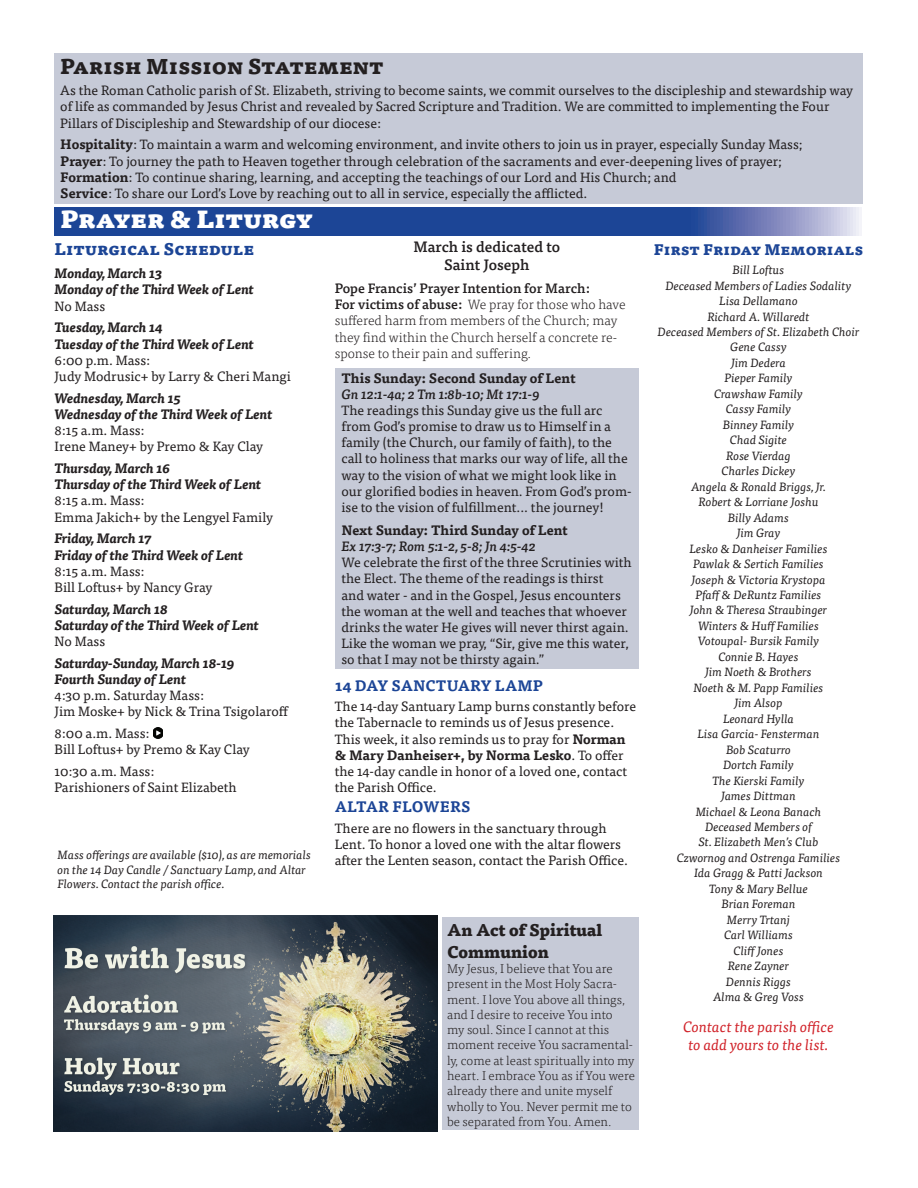
<style>
.page{position:relative;width:918px;height:1188px;background:#fff}
.page>*{position:absolute;margin:0;border:0;box-sizing:border-box;transform-origin:0 0}
.t1{font:900 24px "Tisa Pro";color:#fff}
.t2{font:800 21px "Tisa Pro";color:#231f20}
.t3{font:800 16.5px/21.6px "Tisa Pro";color:#231f20}
.t4{font:800 16.5px "Tisa Pro";color:#1c4596}
.t5{font:italic 15px/18px "Tisa Pro";color:#d1232a;text-align:center}
.t6{font:700 15px "Tisa Pro";color:#1c4596}
.t7{font:500 15px/18px "Tisa Pro";color:#231f20;text-align:center}
.t8{font:800 15px "Tisa Pro";color:#1c4596}
.t9{font:13.5px/16.2px "Tisa Pro";color:#231f20}
.t10{font:italic 700 13.5px/16.2px "Tisa Pro";color:#231f20}
.t11{font:300 13.5px/16.2px "Tisa Pro";color:#231f20}
.t12{font:300 12.75px/15.3px "Tisa Pro";color:#231f20}
.t13{font:italic 12px/15.5px "Tisa Pro";color:#231f20;text-align:center}
.s1{font-weight:700}
.s2{font-weight:400;font-style:normal}
.s3{font-weight:700;font-style:italic}
.s4{font-weight:500}
.s5{font-weight:500;font-style:italic}
</style>
<div class="page">
<svg style="left:55px;top:207px;width:806px;height:28px;background:#32549f"></svg>
<div style="left:55px;top:54px;width:808px;height:150px;background:#c6cad7"></div>
<div style="left:335px;top:368px;width:304px;height:301px;background:#c6cad7"></div>
<svg style="left:153px;top:727px;width:9px;height:11px"></svg>
<div style="left:442px;top:917px;width:197px;height:213px;background:#c6cad7"></div>
<img style="left:54px;top:916px;width:384px;height:216px">
<p class="t2" style="left:60px;top:48px;width:325px">Parish Mission Statement</p>
<p class="t9" style="left:60px;top:82px;width:794px">As the Roman Catholic parish of St. Elizabeth, striving to become saints, we commit ourselves to the discipleship and stewardship way of life as commanded by Jesus Christ and revealed by Sacred Scripture and Tradition. We are committed to implementing the Four<br>Pillars of Discipleship and Stewardship of our diocese:</p>
<p class="t9" style="left:60px;top:136px;width:744px"><span class="s1">Hospitality</span>: To maintain a warm and welcoming environment, and invite others to join us in prayer, especially Sunday Mass; <span class="s1">Prayer</span>: To journey the path to Heaven together through celebration of the sacraments and ever-deepening lives of prayer; <span class="s1">Formation</span>: To continue sharing, learning, and accepting the teachings of our Lord and His Church; and<br><span class="s1">Service</span>: To share our Lord’s Love by reaching out to all in service, especially the afflicted.</p>
<p class="t1" style="left:60px;top:198px;width:254px">Prayer &amp; Liturgy</p>
<p class="t4" style="left:55px;top:236px;width:201px">Liturgical Schedule</p>
<p class="t10" style="left:55px;top:265px;width:201px">Monday, March 13<br>Monday of the Third Week of Lent<br><span class="s2">No Mass</span></p>
<p class="t9" style="left:55px;top:319px;width:238px"><span class="s3">Tuesday, March 14<br>Tuesday of the Third Week of Lent<br></span>6:00 p.m. Mass:<br>Judy Modrusic+ by Larry &amp; Cheri Mangi</p>
<p class="t10" style="left:55px;top:389px;width:219px">Wednesday, March 15<br>Wednesday of the Third Week of Lent<br><span class="s2">8:15 a.m. Mass:<br>Irene Maney+ by Premo &amp; Kay Clay</span></p>
<p class="t10" style="left:55px;top:459px;width:220px">Thursday, March 16<br>Thursday of the Third Week of Lent<br><span class="s2">8:15 a.m. Mass:<br>Emma Jakich+ by the Lengyel Family</span></p>
<p class="t10" style="left:55px;top:530px;width:190px">Friday, March 17<br>Friday of the Third Week of Lent<br><span class="s2">8:15 a.m. Mass:<br>Bill Loftus+ by Nancy Gray</span></p>
<p class="t10" style="left:55px;top:600px;width:206px">Saturday, March 18<br>Saturday of the Third Week of Lent<br><span class="s2">No Mass</span></p>
<p class="t9" style="left:55px;top:654px;width:236px"><span class="s3">Saturday-Sunday, March 18-19<br>Fourth Sunday of Lent<br></span>4:30 p.m. Saturday Mass:<br>Jim Moske+ by Nick &amp; Trina Tsigolaroff</p>
<p class="t9" style="left:55px;top:725px;width:197px">8:00 a.m. Mass:<br>Bill Loftus+ by Premo &amp; Kay Clay</p>
<p class="t9" style="left:55px;top:762px;width:184px">10:30 a.m. Mass:<br>Parishioners of Saint Elizabeth</p>
<p class="t7" style="left:413px;top:237px;width:148px">March is dedicated to<br>Saint Joseph</p>
<p class="t11" style="left:335px;top:280px;width:292px"><span class="s4">Pope Francis’ Prayer Intention for March:<br>For victims of abuse:</span> We pray for those who have suffered harm from members of the Church; may they find within the Church herself a concrete re&shy;sponse to their pain and suffering.</p>
<p class="t9" style="left:341px;top:369px;width:292px"><span class="s1">This Sunday: Second Sunday of Lent<br></span><span class="s5">Gn 12:1-4a; 2 Tm 1:8b-10; Mt 17:1-9<br></span>The readings this Sunday give us the full arc from God’s promise to draw us to Himself in a family (the Church, our family of faith), to the call to holiness that marks our way of life, all the way to the vision of what we might look like in our glorified bodies in heaven. From God’s prom&shy;ise to the vision of fulfillment... the journey!</p>
<p class="t9" style="left:341px;top:521px;width:292px"><span class="s1">Next Sunday: Third Sunday of Lent<br></span><span class="s5">Ex 17:3-7; Rom 5:1-2, 5-8; Jn 4:5-42<br></span>We celebrate the first of the three Scrutinies with the Elect. The theme of the readings is thirst<br>and water - and in the Gospel, Jesus encounters the woman at the well and teaches that whoever drinks the water He gives will never thirst again.<br>Like the woman we pray, “Sir, give me this water, so that I may not be thirsty again.”</p>
<p class="t6" style="left:335px;top:673px;width:210px">14 DAY SANCTUARY LAMP</p>
<p class="t9" style="left:335px;top:698px;width:303px">The 14-day Santuary Lamp burns constantly before the Tabernacle to reminds us of Jesus presence.<br>This week, it also reminds us to pray for <span class="s1">Norman &amp; Mary Danheiser+, by Norma Lesko</span>. To offer the 14-day candle in honor of a loved one, contact the Parish Office.</p>
<p class="t6" style="left:335px;top:795px;width:137px">ALTAR FLOWERS</p>
<p class="t9" style="left:335px;top:819px;width:295px">There are no flowers in the sanctuary through<br>Lent. To honor a loved one with the altar flowers after the Lenten season, contact the Parish Office.</p>
<p class="t8" style="left:654px;top:238px;width:211px">First Friday Memorials</p>
<p class="t13" style="left:658px;top:262px;width:203px">Bill Loftus<br>Deceased Members of Ladies Sodality<br>Lisa Dellamano<br>Richard A. Willaredt<br>Deceased Members of St. Elizabeth Choir<br>Gene Cassy<br>Jim Dedera<br>Pieper Family<br>Crawshaw Family<br>Cassy Family<br>Binney Family<br>Chad Sigite<br>Rose Vierdag<br>Charles Dickey<br>Angela &amp; Ronald Briggs, Jr.<br>Robert &amp; Lorriane Joshu<br>Billy Adams<br>Jim Gray<br>Lesko &amp; Danheiser Families<br>Pawlak &amp; Sertich Families<br>Joseph &amp; Victoria Krystopa<br>Pfaff &amp; DeRuntz Families<br>John &amp; Theresa Straubinger<br>Winters &amp; Huff Families<br>Votoupal- Bursik Family<br>Connie B. Hayes<br>Jim Noeth &amp; Brothers<br>Noeth &amp; M. Papp Families<br>Jim Alsop<br>Leonard Hylla<br>Lisa Garcia- Fensterman<br>Bob Scaturro<br>Dortch Family<br>The Kierski Family<br>James Dittman<br>Michael &amp; Leona Banach<br>Deceased Members of<br>St. Elizabeth Men’s Club<br>Czwornog and Ostrenga Families<br>Ida Gragg &amp; Patti Jackson<br>Tony &amp; Mary Bellue<br>Brian Foreman<br>Merry Trtanj<br>Carl Williams<br>Cliff Jones<br>Rene Zayner<br>Dennis Riggs<br>Alma &amp; Greg Voss</p>
<p class="t5" style="left:683px;top:1017px;width:152px">Contact the parish office to add yours to the list.</p>
<p class="t13" style="left:58px;top:847px;width:255px;line-height:14.4px;text-align:left">Mass offerings are available ($10), as are memorials on the 14 Day Candle / Sanctuary Lamp, and Altar<br>Flowers. Contact the parish office.</p>
<p class="t3" style="left:447px;top:919px;width:157px">An Act of Spiritual<br>Communion</p>
<p class="t12" style="left:447px;top:960px;width:189px">My Jesus, I believe that You are present in the Most Holy Sacra&shy;ment. I love You above all things, and I desire to receive You into<br>my soul. Since I cannot at this moment receive You sacramental&shy;ly, come at least spiritually into my heart. I embrace You as if You were already there and unite myself wholly to You. Never permit me to be separated from You. Amen.</p>
</div>
